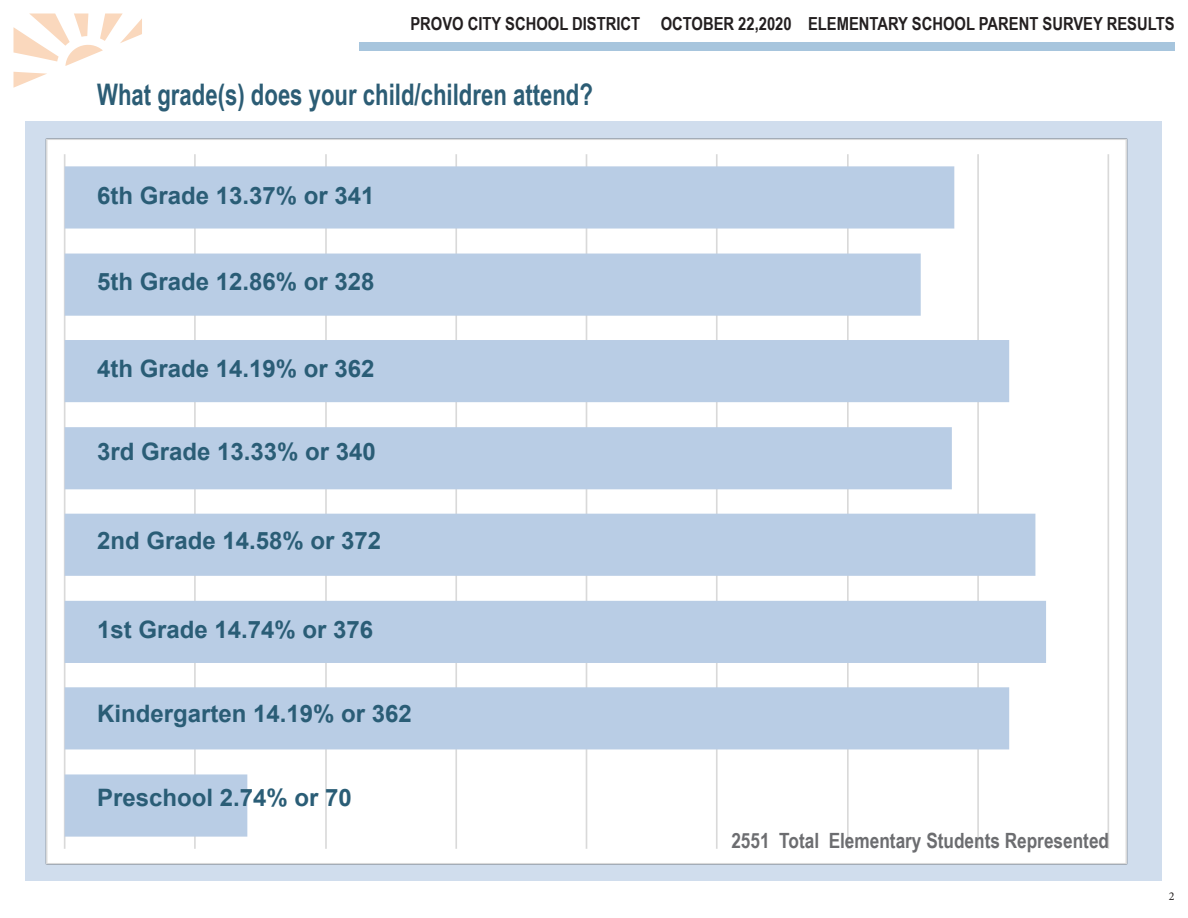
<style>
.page{position:relative;width:1188px;height:918px;background:#fff}
.page>*{position:absolute;margin:0;border:0;box-sizing:border-box;transform-origin:0 0}
.t1{font:700 29.7px "Arial Narrow";color:#2c5d75;scale:.91 1}
.t2{font:700 24px "Arial";color:#2a5d76}
.t3{font:700 21px "Arial Narrow";color:#6c6d70}
.t4{font:700 18px "Arial Narrow";color:#231f20}
.t5{font:12px "Minion Pro";color:#231f20}
</style>
<div class="page">
<svg style="left:13px;top:72px;width:34px;height:16px"></svg>
<svg style="left:14px;top:14px;width:128px;height:52px"></svg>
<div style="left:359px;top:42px;width:815px;height:9px;background:#a7c5dd"></div>
<div style="left:26px;top:122px;width:1136px;height:759px;background:#d0dded"></div>
<img style="left:45px;top:138px;width:1082px;height:727px">
<p class="t4" style="left:410px;top:10px;width:766px">PROVO CITY SCHOOL DISTRICT OCTOBER 22,2020 ELEMENTARY SCHOOL PARENT SURVEY RESULTS</p>
<p class="t1" style="left:97px;top:72px;width:546px">What grade(s) does your child/children attend?</p>
<p class="t2" style="left:97px;top:180px;width:279px">6th Grade 13.37% or 341</p>
<p class="t2" style="left:97px;top:266px;width:279px">5th Grade 12.86% or 328</p>
<p class="t2" style="left:97px;top:352px;width:279px">4th Grade 14.19% or 362</p>
<p class="t2" style="left:97px;top:436px;width:280px">3rd Grade 13.33% or 340</p>
<p class="t2" style="left:97px;top:525px;width:286px">2nd Grade 14.58% or 372</p>
<p class="t2" style="left:97px;top:614px;width:278px">1st Grade 14.74% or 376</p>
<p class="t2" style="left:97px;top:698px;width:316px">Kindergarten 14.19% or 362</p>
<p class="t2" style="left:97px;top:782px;width:256px">Preschool 2.74% or 70</p>
<p class="t3" style="left:731px;top:824px;width:379px">2551 Total Elementary Students Represented</p>
<p class="t5" style="left:1169px;top:888px;width:7px">2</p>
</div>
